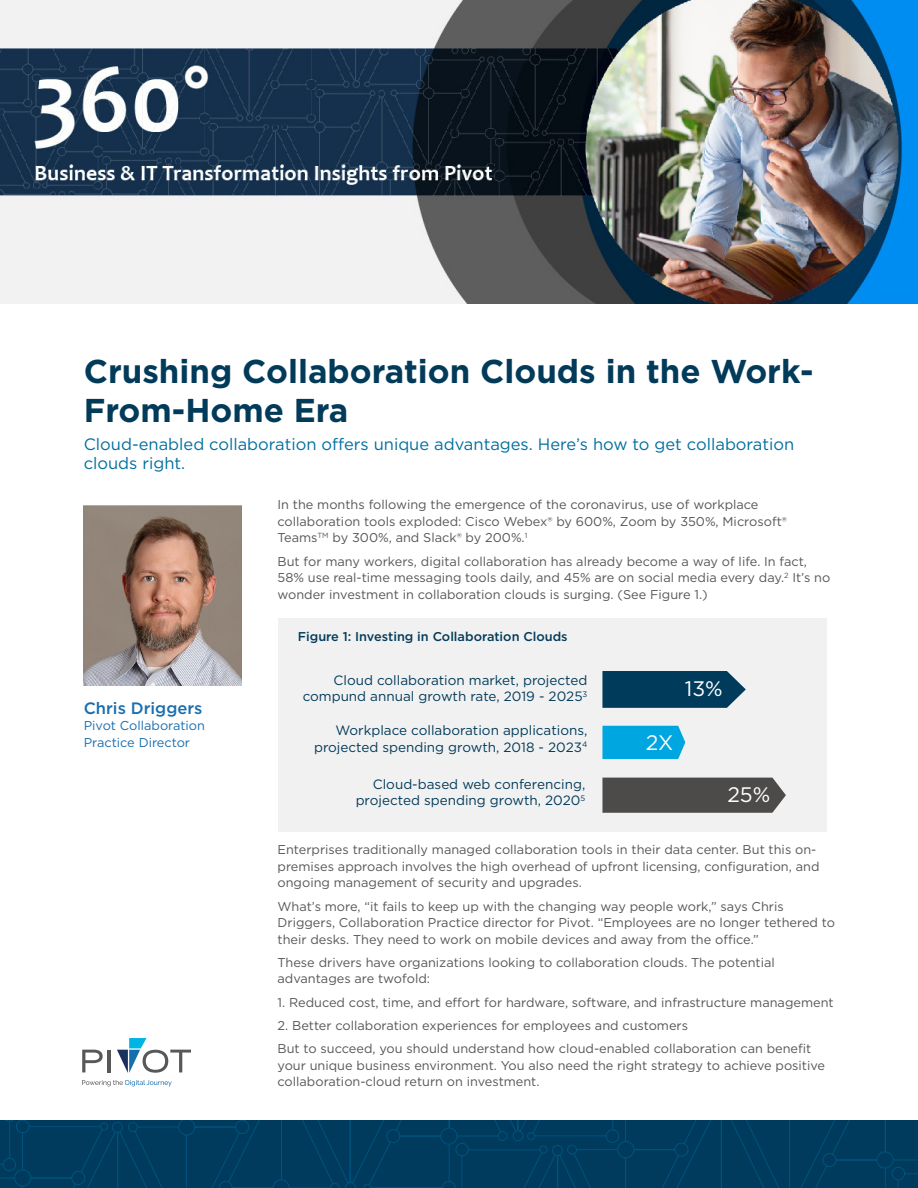
<style>
.page{position:relative;width:918px;height:1188px;background:#fff}
.page>*{position:absolute;margin:0;border:0;box-sizing:border-box;transform-origin:0 0}
.t1{font:700 33px/39.6px "Gotham";color:#023b5a}
.t2{font:21px "Gotham";color:#fff}
.Intro_blue_text{font:16.5px/19.8px "Gotham";color:#006fa0}
.Plain_text{font:500 16.5px "Gotham";color:#186eaf}
.t3{font:13.5px "Gotham";color:#023b5a}
.Plain_text-2{font:12.75px/16.5px "Gotham";color:#555659}
.Subhead{font:500 12.75px "Gotham";color:#023b5a}
.Plain_text-3{font:12.75px/16.5px "Gotham";color:#186eaf}
</style>
<div class="page">
<img style="left:84px;top:505px;width:158px;height:180px">
<div style="left:278px;top:618px;width:549px;height:214px;background:#f2f1f1"></div>
<svg style="left:0;top:1120px;width:918px;height:68px;background:#003b5e"></svg>
<hr style="left:885px;top:1120px;width:1px;height:32px;background:#006e9f">
<div style="left:877px;top:1152px;width:16px;height:16px;border:1px solid #006e9f;border-radius:50%"></div>
<div style="left:823px;top:1153px;width:13px;height:14px;border:1px solid #006e9f;border-radius:50%"></div>
<svg style="left:602px;top:671px;width:144px;height:37px;background:#114867"></svg>
<div style="left:602px;top:726px;width:83px;height:33px;background:#00a6e0"></div>
<svg style="left:602px;top:778px;width:184px;height:35px;background:#545151"></svg>
<svg style="left:82px;top:1050px;width:21px;height:22px"></svg>
<hr style="left:107px;top:1050px;width:3px;height:22px;background:#57585a">
<svg style="left:117px;top:1038px;width:74px;height:35px"></svg>
<svg style="left:82px;top:1080px;width:90px;height:6px"></svg>
<img style="left:0;top:0;width:918px;height:303px">
<p class="t1" style="left:84px;top:351px;width:731px">Crushing Collaboration Clouds in the Work-<br>From-Home Era</p>
<p class="Intro_blue_text" style="left:84px;top:433px;width:712px">Cloud-enabled collaboration offers unique advantages. Here’s how to get collaboration clouds right.</p>
<p class="Plain_text-2" style="left:278px;top:496px;width:511px">In the months following the emergence of the coronavirus, use of workplace collaboration tools exploded: Cisco Webex® by 600%, Zoom by 350%, Microsoft®<br>Teams<sup>TM</sup> by 300%, and Slack® by 200%.<sup>1</sup></p>
<p class="Plain_text-2" style="left:278px;top:553px;width:554px">But for many workers, digital collaboration has already become a way of life. In fact,<br>58% use real-time messaging tools daily, and 45% are on social media every day.<sup>2</sup> It’s no wonder investment in collaboration clouds is surging. (See Figure 1.)</p>
<p class="Plain_text" style="left:84px;top:697px;width:120px">Chris Driggers</p>
<p class="Plain_text-3" style="left:84px;top:717px;width:123px">Pivot Collaboration<br>Practice Director</p>
<p class="Subhead" style="left:298px;top:629px;width:271px">Figure 1: Investing in Collaboration Clouds</p>
<p class="t3" style="left:333px;top:672px;width:255px">Cloud collaboration market, projected</p>
<p class="t3" style="left:303px;top:688px;width:286px">compund annual growth rate, 2019 - 2025<sup>3</sup></p>
<p class="t3" style="left:335px;top:722px;width:253px">Workplace collaboration applications,</p>
<p class="t3" style="left:314px;top:738px;width:275px">projected spending growth, 2018 - 2023<sup>4</sup></p>
<p class="t3" style="left:373px;top:776px;width:214px">Cloud-based web conferencing,</p>
<p class="t3" style="left:356px;top:792px;width:231px">projected spending growth, 2020<sup>5</sup></p>
<p class="t2" style="left:685px;top:675px;width:39px">13%</p>
<p class="t2" style="left:646px;top:729px;width:29px">2X</p>
<p class="t2" style="left:727px;top:781px;width:44px">25%</p>
<p class="Plain_text-2" style="left:278px;top:841px;width:543px">Enterprises traditionally managed collaboration tools in their data center. But this on&shy;premises approach involves the high overhead of upfront licensing, configuration, and ongoing management of security and upgrades.</p>
<p class="Plain_text-2" style="left:278px;top:898px;width:559px">What’s more, “it fails to keep up with the changing way people work,” says Chris<br>Driggers, Collaboration Practice director for Pivot. “Employees are no longer tethered to their desks. They need to work on mobile devices and away from the office.”</p>
<p class="Plain_text-2" style="left:278px;top:954px;width:499px">These drivers have organizations looking to collaboration clouds. The potential advantages are twofold:</p>
<p class="Plain_text-2" style="left:278px;top:994px;width:558px">1. Reduced cost, time, and effort for hardware, software, and infrastructure management</p>
<p class="Plain_text-2" style="left:278px;top:1017px;width:412px">2. Better collaboration experiences for employees and customers</p>
<p class="Plain_text-2" style="left:278px;top:1040px;width:549px">But to succeed, you should understand how cloud-enabled collaboration can benefit your unique business environment. You also need the right strategy to achieve positive collaboration-cloud return on investment.</p>
</div>
